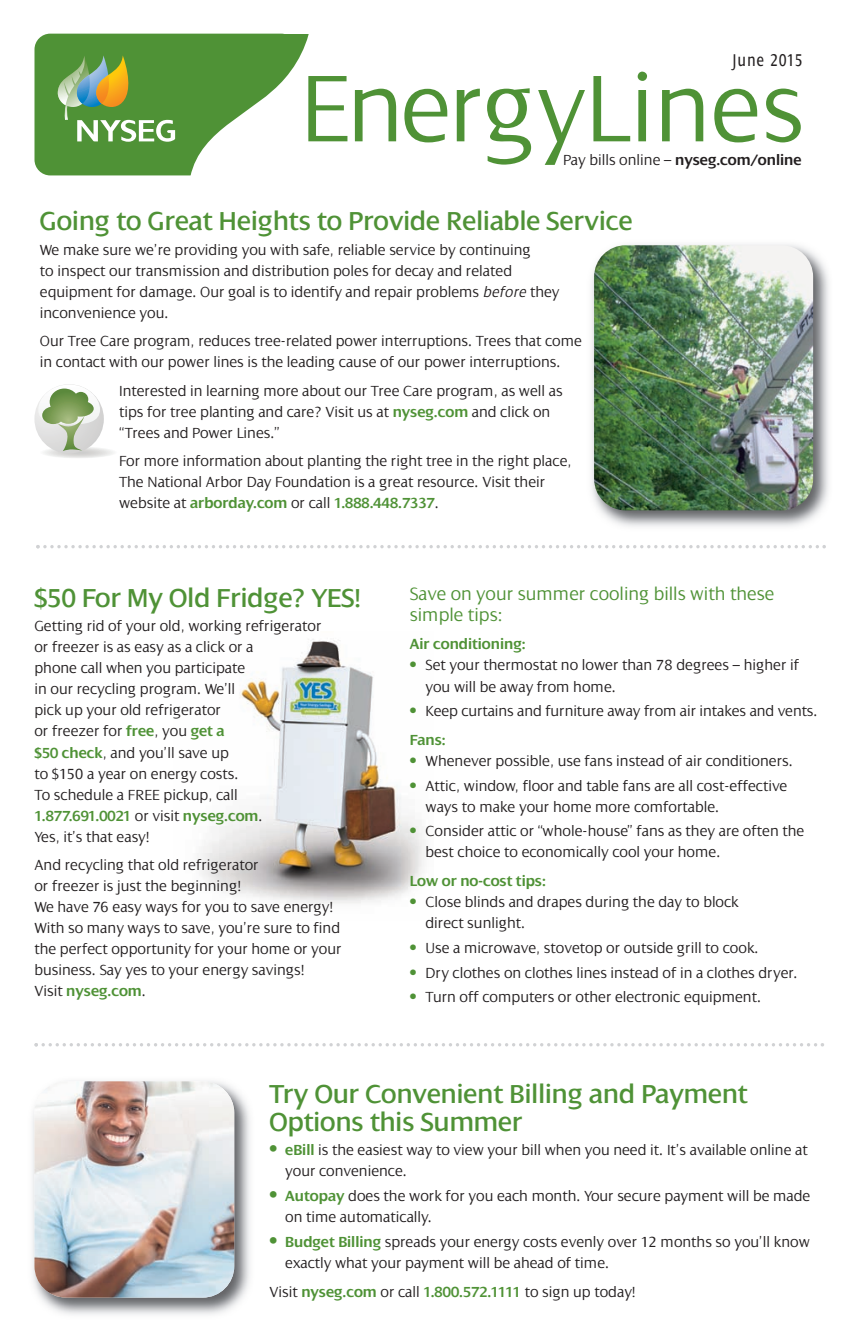
<style>
.page{position:relative;width:852px;height:1341px;background:#fff}
.page>*{position:absolute;margin:0;border:0;box-sizing:border-box;transform-origin:0 0}
.t1{font:300 102.02px "Dialog";color:#4f9236}
.t2{font:28px/28px "Dialog";color:#4f9236}
.t3{font:300 19.25px/21px "Dialog";color:#4f9236}
.t4{font:condensed 18.38px "Dialog";letter-spacing:.08em;color:#231f20}
.t5{font:300 15.75px/21px "Dialog";color:#231f20}
.t6{font:600 15.75px "Dialog";color:#4f9236}
.t7{font:600 15.75px "Dialog";color:#231f20}
.s1{font-weight:300}
.s2{font-style:italic}
.s3{font-weight:600;color:#4f9236}
.s4{font-family:"Univers";font-weight:700;font-stretch:condensed;color:#4f9236}
.s5{font-family:"Univers";font-weight:700;font-stretch:condensed;font-size:18.38px;color:#4f9236}
</style>
<div class="page">
<img style="left:201px;top:639px;width:224px;height:265px">
<div style="left:34px;top:34px;width:263px;height:141px;background:#4f9236;border-radius:16px"></div>
<svg style="left:58px;top:55px;width:117px;height:87px"></svg>
<svg style="left:190px;top:33px;width:119px;height:143px"></svg>
<svg style="left:34px;top:1043px;width:790px;height:3px"></svg>
<svg style="left:39px;top:446px;width:78px;height:12px"></svg>
<svg style="left:34px;top:384px;width:70px;height:69px"></svg>
<svg style="left:38px;top:384px;width:62px;height:67px"></svg>
<img style="left:591px;top:244px;width:238px;height:283px">
<img style="left:594px;top:245px;width:219px;height:265px;border-radius:32px">
<img style="left:32px;top:1081px;width:218px;height:234px">
<img style="left:34px;top:1081px;width:200px;height:216px;border-radius:32px">
<svg style="left:36px;top:545px;width:789px;height:3px"></svg>
<p class="t4" style="left:731px;top:49px;width:73px">June 2015</p>
<h1 class="t1" style="left:300px;top:46px;width:505px">EnergyLines</h1>
<p class="t7" style="left:563px;top:150px;width:240px"><span class="s1">Pay bills online –</span> nyseg.com/online</p>
<h2 class="t2" style="left:40px;top:206px;width:594px">Going to Great Heights to Provide Reliable Service</h2>
<p class="t5" style="left:40px;top:239px;width:521px">We make sure we’re providing you with safe, reliable service by continuing<br>to inspect our transmission and distribution poles for decay and related equipment for damage. Our goal is to identify and repair problems <span class="s2">before</span> they inconvenience you.</p>
<p class="t5" style="left:40px;top:330px;width:543px">Our Tree Care program, reduces tree-related power interruptions. Trees that come in contact with our power lines is the leading cause of our power interruptions.</p>
<p class="t5" style="left:119px;top:380px;width:445px">Interested in learning more about our Tree Care program, as well as tips for tree planting and care? Visit us at <span class="s3">nyseg.com</span> and click on “Trees and Power Lines.”</p>
<p class="t5" style="left:119px;top:450px;width:454px">For more information about planting the right tree in the right place,<br>The National Arbor Day Foundation is a great resource. Visit their website at <span class="s3">arborday.com</span> or call <span class="s3">1.888.448.7337</span>.</p>
<h2 class="t2" style="left:34px;top:583px;width:328px">$50 For My Old Fridge? YES!</h2>
<p class="t5" style="left:34px;top:615px;width:288px">Getting rid of your old, working refrigerator or freezer is as easy as a click or a<br>phone call when you participate<br>in our recycling program. We’ll<br>pick up your old refrigerator<br>or freezer for <span class="s3">free</span>, you <span class="s3">get a<br>$50 check</span>, and you’ll save up<br>to $150 a year on energy costs.<br>To schedule a FREE pickup, call<br><span class="s3">1.877.691.0021</span> or visit <span class="s3">nyseg.com</span>.<br>Yes, it’s that easy!</p>
<p class="t5" style="left:34px;top:854px;width:309px">And recycling that old refrigerator<br>or freezer is just the beginning!<br>We have 76 easy ways for you to save energy!<br>With so many ways to save, you’re sure to find the perfect opportunity for your home or your business. Say yes to your energy savings!<br>Visit <span class="s3">nyseg.com</span>.</p>
<p class="t3" style="left:409px;top:583px;width:366px">Save on your summer cooling bills with these simple tips:</p>
<p class="t6" style="left:409px;top:635px;width:117px">Air conditioning:</p>
<p class="t5" style="left:425px;top:654px;width:375px;text-indent:-16px"><span class="s4">•</span> Set your thermostat no lower than 78 degrees – higher if you will be away from home.</p>
<p class="t5" style="left:409px;top:696px;width:409px;line-height:28.5px"><span class="s4">•</span> Keep curtains and furniture away from air intakes and vents.<br><span class="s3">Fans:</span></p>
<p class="t5" style="left:409px;top:750px;width:384px"><span class="s4">•</span> Whenever possible, use fans instead of air conditioners.</p>
<p class="t5" style="left:425px;top:774px;width:363px;text-indent:-16px"><span class="s4">•</span> Attic, window, floor and table fans are all cost-effective ways to make your home more comfortable.</p>
<p class="t5" style="left:425px;top:820px;width:380px;text-indent:-16px"><span class="s4">•</span> Consider attic or “whole-house” fans as they are often the best choice to economically cool your home.</p>
<p class="t6" style="left:409px;top:871px;width:138px">Low or no-cost tips:</p>
<p class="t5" style="left:425px;top:891px;width:315px;text-indent:-16px"><span class="s4">•</span> Close blinds and drapes during the day to block direct sunlight.</p>
<p class="t5" style="left:409px;top:936px;width:350px"><span class="s4">•</span> Use a microwave, stovetop or outside grill to cook.</p>
<p class="t5" style="left:409px;top:961px;width:389px"><span class="s4">•</span> Dry clothes on clothes lines instead of in a clothes dryer.</p>
<p class="t5" style="left:409px;top:986px;width:353px"><span class="s4">•</span> Turn off computers or other electronic equipment.</p>
<h2 class="t2" style="left:269px;top:1079px;width:480px">Try Our Convenient Billing and Payment<br>Options this Summer</h2>
<p class="t5" style="left:285px;top:1139px;width:524px;text-indent:-16px"><span class="s5">•</span> <span class="s3">eBill</span> is the easiest way to view your bill when you need it. It’s available online at your convenience.</p>
<p class="t5" style="left:285px;top:1185px;width:526px;text-indent:-16px"><span class="s5">•</span> <span class="s3">Autopay</span> does the work for you each month. Your secure payment will be made on time automatically.</p>
<p class="t5" style="left:285px;top:1231px;width:526px;text-indent:-16px"><span class="s5">•</span> <span class="s3">Budget Billing</span> spreads your energy costs evenly over 12 months so you’ll know exactly what your payment will be ahead of time.</p>
<p class="t5" style="left:269px;top:1280px;width:368px">Visit <span class="s3">nyseg.com</span> or call <span class="s3">1.800.572.1111</span> to sign up today!</p>
</div>
